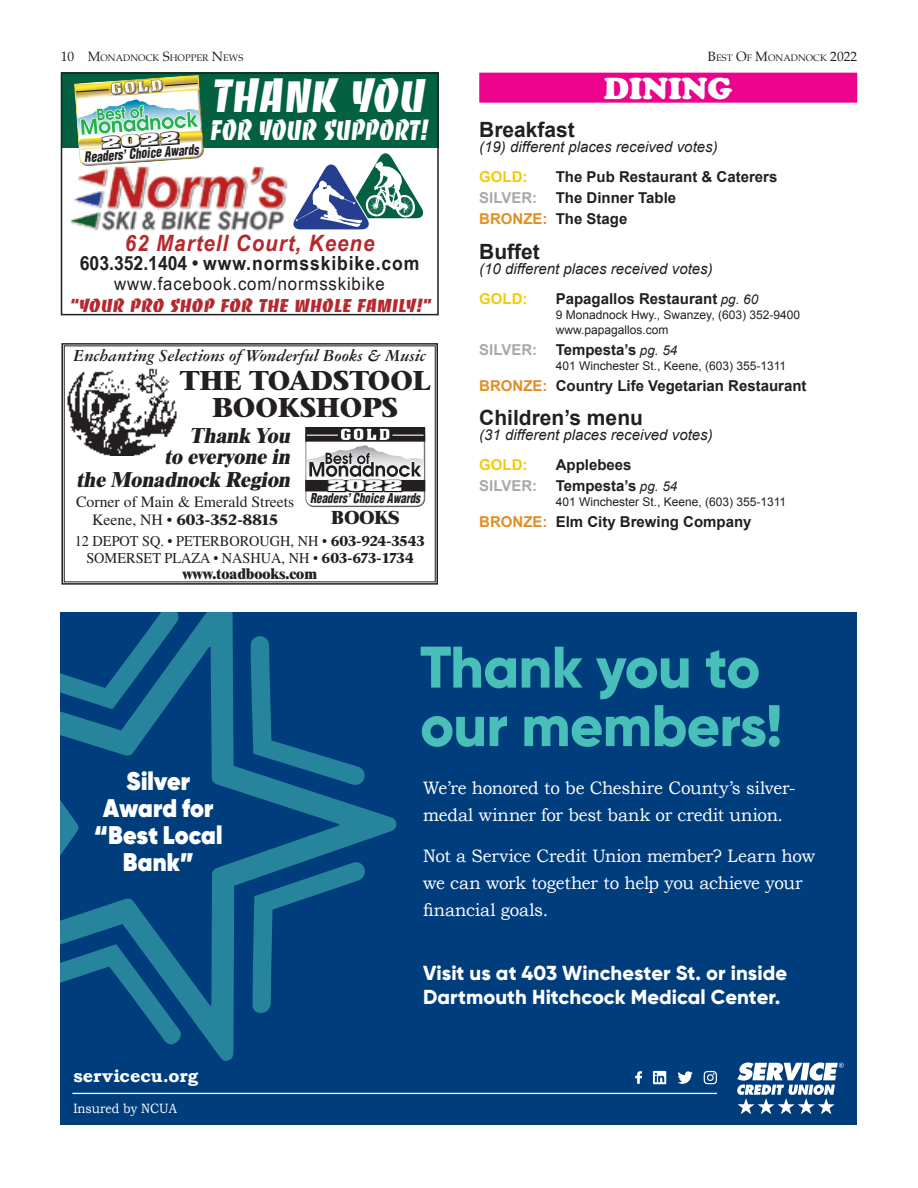
<style>
.page{position:relative;width:918px;height:1188px;background:#fff}
.page>*{position:absolute;margin:0;border:0;box-sizing:border-box;transform-origin:0 0}
.t1{font:800 58.5px/58.5px "Gilroy";letter-spacing:-.015em;color:#48c0b9}
.t2{font:45.75px "Banco";color:#fff;scale:.92 1}
.t3{font:30px "Cooper Black Std";color:#fff}
.t4{font:28.5px/27px "Stone Serif Bold DTC";color:#231f20;text-align:center}
.t5{font:27.75px "Banco";letter-spacing:-.01em;color:#fff;scale:.87 1}
.t6{font:800 25.5px/27px "Gilroy";letter-spacing:.005em;color:#fff;text-align:center;scale:.95 1}
.t7{font:italic 700 22.5px "Arial Narrow";letter-spacing:.04em;color:#b6282e;scale:1.11 1}
.t8{font:italic 800 21px/21.8px "Times";color:#231f20;text-align:right}
.t9{font:700 21px "Arial";color:#231f20}
.t10{font:800 20.25px/24.3px "Gilroy";letter-spacing:.005em;color:#fff}
.t11{font:700 19.5px "Arial Narrow";letter-spacing:.04em;color:#231f20;scale:1.1 1}
.t12{font:800 18.45px "Times";color:#231f20}
.t13{font:18.15px "Banco";color:#b6282e}
.t14{font:18px/27px "Bookman Old Style";letter-spacing:-.015em;color:#fff;scale:.95 1}
.t15{font:italic 700 18px "American Garamond BT";color:#231f20}
.t16{font:18px "Arial Narrow";letter-spacing:.04em;color:#231f20;scale:1.14 1}
.t17{font:700 18px "Bookman Old Style";color:#fff}
.t18{font:15.75px "Times";color:#231f20}
.t19{font:15.75px "Stone Serif Bold DTC";letter-spacing:-.05em;color:#231f20}
.t20{font:700 15px/21px "Arial";color:#231f20}
.t21{font:italic 15px "Arial";color:#231f20}
.t22{font:15px/32.7px "Times";color:#231f20;text-align:center;scale:.95 1}
.t23{font:700 15px "Arial";color:#f4ca05}
.t24{font:italic 900 condensed 13.95px "Helvetica";color:#231f20;scale:.83 1}
.t25{font:700 13.95px "Aachen";color:#fff;scale:2 1}
.t26{font:13.5px "Bookman Old Style";color:#fff;scale:.9 1}
.t27{font:italic 900 condensed 13.35px "Helvetica";color:#231f20;scale:.83 1}
.t28{font:700 13.35px "Aachen";letter-spacing:.05em;color:#fff;scale:1.2 1}
.t29{font:700 13.35px "Aachen";letter-spacing:.05em;color:#fff;scale:2 1}
.t30{font:12px/15px "Arial";color:#231f20}
.t31{font:9.45px "Palatino";color:#231f20}
.s1{font-size:13.5px}
.s2{color:#a8a9ad}
.s3{color:#e28e25}
.s4{font-weight:400;font-style:italic;font-size:13.5px}
.s5{font-family:"Times"}
.s6{font-family:"Stone Serif Bold DTC"}
.s7{font-weight:800}
</style>
<div class="page">
<div style="left:479px;top:73px;width:378px;height:30px;background:#ed028c"></div>
<svg style="left:61px;top:343px;width:377px;height:242px"></svg>
<div style="left:64px;top:346px;width:372px;height:236px;border:1px solid #231f20"></div>
<img style="left:68px;top:369px;width:108px;height:87px">
<svg style="left:305px;top:427px;width:120px;height:80px"></svg>
<svg style="left:305px;top:471px;width:120px;height:28px"></svg>
<div style="left:325px;top:477px;width:79px;height:16px;background:#fff;opacity:.75"></div>
<div style="left:326px;top:481px;width:78px;height:13px;background:#231f20;opacity:.75"></div>
<div style="left:61px;top:72px;width:378px;height:76px;background:#036141"></div>
<div style="left:61px;top:72px;width:378px;height:243px;border:2px solid #231f20"></div>
<img style="left:70px;top:166px;width:218px;height:65px">
<svg style="left:293px;top:152px;width:131px;height:78px"></svg>
<img style="left:296px;top:181px;width:26px;height:40px">
<img style="left:74px;top:75px;width:130px;height:92px">
<div style="left:61px;top:612px;width:796px;height:513px;background:#003d7d"></div>
<svg style="left:61px;top:612px;width:336px;height:449px"></svg>
<svg style="left:252px;top:861px;width:114px;height:153px"></svg>
<svg style="left:61px;top:612px;width:119px;height:97px"></svg>
<svg style="left:250px;top:635px;width:116px;height:151px"></svg>
<svg style="left:61px;top:944px;width:122px;height:102px"></svg>
<svg style="left:737px;top:1062px;width:107px;height:52px"></svg>
<hr style="left:72px;top:1093px;width:645px;height:1px;background:#fff">
<svg style="left:678px;top:1071px;width:15px;height:13px"></svg>
<svg style="left:635px;top:1071px;width:7px;height:13px"></svg>
<svg style="left:653px;top:1071px;width:13px;height:13px"></svg>
<svg style="left:704px;top:1071px;width:13px;height:13px"></svg>
<p class="t31" style="left:61px;top:50px;width:184px"><span class="s1">10 M</span>ONADNOCK <span class="s1">S</span>HOPPER <span class="s1">N</span>EWS</p>
<p class="t31" style="left:708px;top:50px;width:151px"><span class="s1">B</span>EST <span class="s1">O</span>F <span class="s1">M</span>ONADNOCK <span class="s1">2022</span></p>
<h3 class="t3" style="left:604px;top:70px;width:130px">DINING</h3>
<h3 class="t9" style="left:479px;top:116px;width:97px">Breakfast</h3>
<p class="t21" style="left:479px;top:137px;width:240px">(19) different places received votes)</p>
<p class="t23" style="left:479px;top:167px;width:50px">GOLD:</p>
<h2 class="t2" style="left:213px;top:72px;width:234px">THANK YOU</h2>
<h3 class="t5" style="left:211px;top:116px;width:252px">FOR YOUR SUPPORT!</h3>
<p class="t25" style="left:101px;top:133px;width:41px;rotate:-4deg">2022</p>
<p class="t24" style="left:84px;top:149px;width:140px;rotate:-4deg">Readers’ Choice Awards</p>
<p class="t20" style="left:479px;top:167px;width:300px;text-indent:76px">The Pub Restaurant &amp; Caterers<br><span class="s2">SILVER:</span> The Dinner Table<br><span class="s3">BRONZE:</span> The Stage</p>
<h3 class="t9" style="left:479px;top:237px;width:62px">Buffet</h3>
<p class="t21" style="left:479px;top:259px;width:235px">(10 different places received votes)</p>
<p class="t23" style="left:479px;top:288px;width:50px">GOLD:</p>
<p class="t20" style="left:556px;top:288px;width:204px">Papagallos Restaurant <span class="s4">pg. 60</span></p>
<p class="t30" style="left:556px;top:307px;width:246px">9 Monadnock Hwy., Swanzey, (603) 352-9400 www.papagallos.com</p>
<p class="t20" style="left:479px;top:339px;width:200px"><span class="s2">SILVER:</span> Tempesta’s <span class="s4">pg. 54</span></p>
<p class="t30" style="left:556px;top:358px;width:232px">401 Winchester St., Keene, (603) 355-1311</p>
<p class="t20" style="left:479px;top:375px;width:329px"><span class="s3">BRONZE:</span> Country Life Vegetarian Restaurant</p>
<h3 class="t9" style="left:479px;top:404px;width:165px">Children’s menu</h3>
<p class="t21" style="left:479px;top:425px;width:235px">(31 different places received votes)</p>
<p class="t23" style="left:479px;top:455px;width:50px">GOLD:</p>
<h3 class="t7" style="left:125px;top:226px;width:226px">62 Martell Court, Keene</h3>
<h3 class="t11" style="left:80px;top:249px;width:310px">603.352.1404 • www.normsskibike.com</h3>
<p class="t16" style="left:114px;top:270px;width:239px">www.facebook.com/normsskibike</p>
<p class="t13" style="left:71px;top:296px;width:363px">“YOUR PRO SHOP FOR THE WHOLE FAMILY!”</p>
<p class="t15" style="left:74px;top:345px;width:354px">Enchanting Selections of Wonderful Books &amp; Music</p>
<h3 class="t4" style="left:180px;top:367px;width:252px">THE TOADSTOOL<br>BOOKSHOPS</h3>
<h3 class="t8" style="left:76px;top:425px;width:220px">Thank You<br>to everyone in<br>the Monadnock Region</h3>
<p class="t18" style="left:76px;top:493px;width:220px">Corner of Main &amp; Emerald Streets</p>
<p class="t19" style="left:92px;top:511px;width:188px"><span class="s5">Keene, NH •</span> 603-352-8815</p>
<p class="t12" style="left:331px;top:506px;width:70px">BOOKS</p>
<p class="t28" style="left:340px;top:425px;width:43px">GOLD</p>
<p class="t20" style="left:479px;top:455px;width:200px;text-indent:76px">Applebees<br><span class="s2">SILVER:</span> Tempesta’s <span class="s4">pg. 54</span></p>
<p class="t30" style="left:556px;top:495px;width:232px">401 Winchester St., Keene, (603) 355-1311</p>
<p class="t20" style="left:479px;top:512px;width:274px"><span class="s3">BRONZE:</span> Elm City Brewing Company</p>
<p class="t29" style="left:327px;top:476px;width:39px">2022</p>
<p class="t27" style="left:310px;top:490px;width:134px">Readers’ Choice Awards</p>
<p class="t22" style="left:75px;top:525px;width:370px">12 DEPOT SQ. • PETERBOROUGH, NH • <span class="s6">603-924-3543 </span><span class="s7">www.toadbooks.com</span></p>
<p class="t22" style="left:86px;top:542px;width:346px">SOMERSET PLAZA • NASHUA, NH • <span class="s6">603-673-1734</span></p>
<h3 class="t6" style="left:94px;top:768px;width:137px">Silver<br>Award for “Best Local<br>Bank”</h3>
<p class="t17" style="left:73px;top:1062px;width:126px">servicecu.org</p>
<p class="t26" style="left:73px;top:1099px;width:117px">Insured by NCUA</p>
<h1 class="t1" style="left:420px;top:638px;width:364px">Thank you to our members!</h1>
<p class="t14" style="left:423px;top:775px;width:394px">We’re honored to be Cheshire County’s silver&shy;medal winner for best bank or credit union.</p>
<p class="t14" style="left:423px;top:842px;width:414px">Not a Service Credit Union member? Learn how we can work together to help you achieve your financial goals.</p>
<h3 class="t10" style="left:423px;top:960px;width:366px">Visit us at 403 Winchester St. or inside<br>Dartmouth Hitchcock Medical Center.</h3>
</div>
